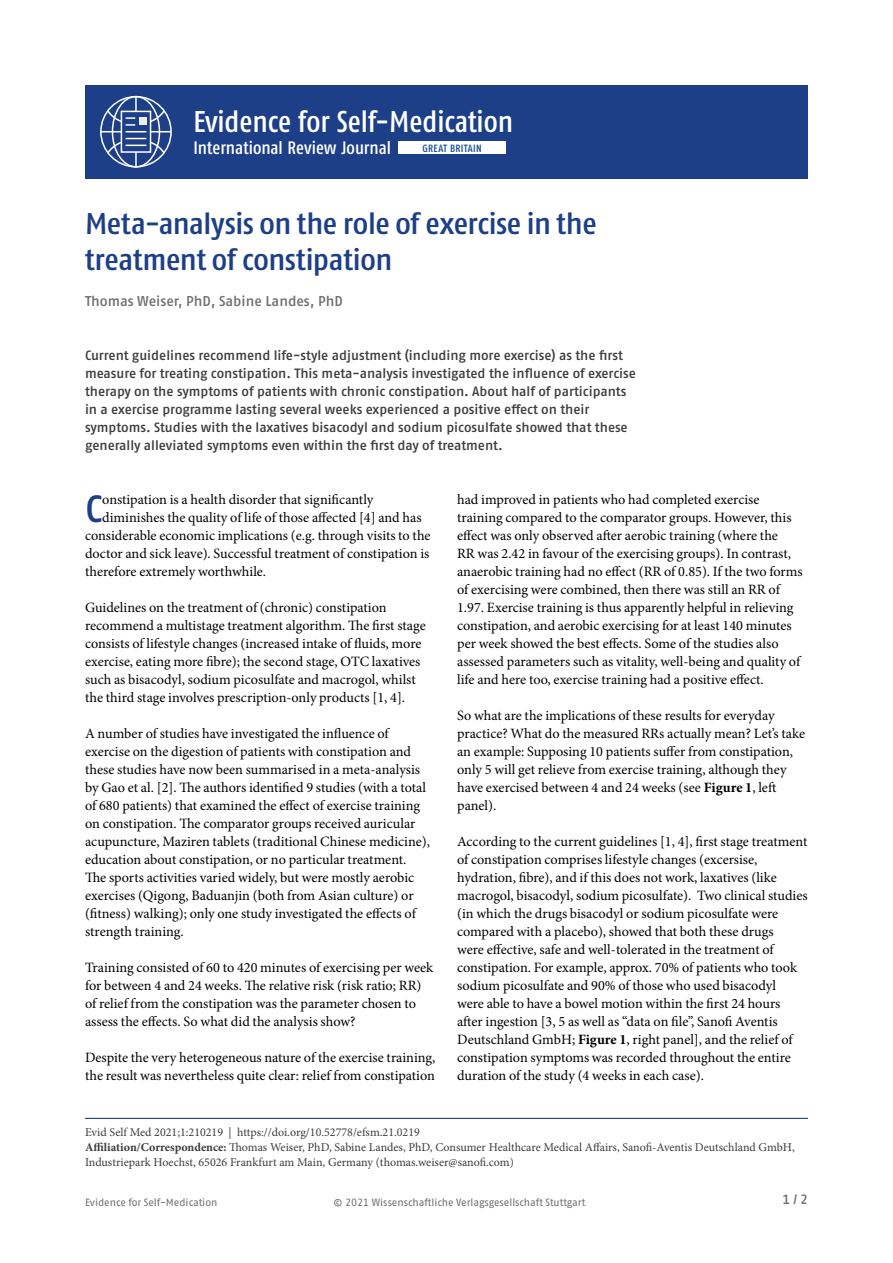
<style>
.page{position:relative;width:893px;height:1263px;background:#fff}
.page>*{position:absolute;margin:0;border:0;box-sizing:border-box;transform-origin:0 0}
.t1{font:500 37.8px "Fago Pro";color:#1d3f87}
.t2{font:500 condensed 30px/36px "Fago Pro";letter-spacing:-.01em;color:#1d3f87;scale:1.1 1}
.t3{font:500 condensed 30px "Fago Pro";color:#fff}
.t4{font:500 condensed 18px "Fago Pro";color:#fff}
.t5{font:14.25px/18px "Minion Pro";color:#000}
.t6{font:500 14.25px "Fago Pro";color:#706f6f}
.t7{font:500 13.5px/18px "Fago Pro";letter-spacing:-.005em;color:#3c3c3b}
.t8{font:500 13.5px "Fago Pro";color:#706f6f}
.t9{font:12px/15px "Minion Pro";color:#3c3c3b}
.t10{font:10.5px "Fago Pro";letter-spacing:-.005em;color:#706f6f}
.t11{font:500 condensed 10.5px "Fago Pro";letter-spacing:.025em;color:#0e468f}
.s1{font-weight:700}
</style>
<div class="page">
<hr style="left:85px;top:1118px;width:723px;height:1px;background:#1d3f87">
<div style="left:85px;top:85px;width:723px;height:94px;background:#1d3f87"></div>
<div style="left:100px;top:96px;width:72px;height:72px;border:2px solid #fff;border-radius:50%"></div>
<div style="left:112px;top:96px;width:48px;height:72px;border:2px solid #fff;border-radius:50%"></div>
<hr style="left:100px;top:131px;width:71px;height:1px;background:#fff">
<hr style="left:135px;top:96px;width:2px;height:72px;background:#fff">
<svg style="left:121px;top:132px;width:30px;height:6px"></svg>
<svg style="left:106px;top:138px;width:60px;height:17px"></svg>
<svg style="left:106px;top:109px;width:60px;height:23px"></svg>
<div style="left:398px;top:141px;width:107px;height:13px;background:#fff"></div>
<h2 class="t3" style="left:193px;top:103px;width:321px">Evidence for Self-Medication</h2>
<p class="t4" style="left:193px;top:137px;width:199px">International Review Journal</p>
<p class="t11" style="left:422px;top:142px;width:61px">GREAT BRITAIN</p>
<h2 class="t2" style="left:85px;top:206px;width:467px">Meta-analysis on the role of exercise in the treatment of constipation</h2>
<p class="t6" style="left:85px;top:292px;width:260px">Thomas Weiser, PhD, Sabine Landes, PhD</p>
<p class="t7" style="left:85px;top:346px;width:552px">Current guidelines recommend life-style adjustment (including more exercise) as the first measure for treating constipation. This meta-analysis investigated the influence of exercise therapy on the symptoms of patients with chronic constipation. About half of participants in a exercise programme lasting several weeks experienced a positive effect on their symptoms. Studies with the laxatives bisacodyl and sodium picosulfate showed that these generally alleviated symptoms even within the first day of treatment.</p>
<h1 class="t1" style="left:85px;top:486px;width:19px">C</h1>
<p class="t5" style="left:102px;top:491px;width:273px">onstipation is a health disorder that significantly</p>
<p class="t5" style="left:102px;top:509px;width:321px">diminishes the quality of life of those affected [4] and has</p>
<p class="t5" style="left:85px;top:527px;width:347px">considerable economic implications (e.g. through visits to the</p>
<p class="t5" style="left:85px;top:545px;width:346px">doctor and sick leave). Successful treatment of constipation is</p>
<p class="t5" style="left:85px;top:563px;width:183px">therefore extremely worthwhile.</p>
<p class="t5" style="left:85px;top:599px;width:342px">Guidelines on the treatment of (chronic) constipation recommend a multistage treatment algorithm. The first stage consists of lifestyle changes (increased intake of fluids, more exercise, eating more fibre); the second stage, OTC laxatives such as bisacodyl, sodium picosulfate and macrogol, whilst the third stage involves prescription-only products [1, 4].</p>
<p class="t5" style="left:85px;top:724px;width:346px">A number of studies have investigated the influence of exercise on the digestion of patients with constipation and these studies have now been summarised in a meta-analysis by Gao et al. [2]. The authors identified 9 studies (with a total of 680 patients) that examined the effect of exercise training on constipation. The comparator groups received auricular acupuncture, Maziren tablets (traditional Chinese medicine), education about constipation, or no particular treatment.<br>The sports activities varied widely, but were mostly aerobic exercises (Qigong, Baduanjin (both from Asian culture) or (fitness) walking); only one study investigated the effects of strength training.</p>
<p class="t5" style="left:85px;top:958px;width:350px">Training consisted of 60 to 420 minutes of exercising per week for between 4 and 24 weeks. The relative risk (risk ratio; RR) of relief from the constipation was the parameter chosen to assess the effects. So what did the analysis show?</p>
<p class="t5" style="left:85px;top:1048px;width:352px">Despite the very heterogeneous nature of the exercise training, the result was nevertheless quite clear: relief from constipation</p>
<p class="t5" style="left:457px;top:490px;width:347px">had improved in patients who had completed exercise training compared to the comparator groups. However, this effect was only observed after aerobic training (where the<br>RR was 2.42 in favour of the exercising groups). In contrast, anaerobic training had no effect (RR of 0.85). If the two forms of exercising were combined, then there was still an RR of 1.97. Exercise training is thus apparently helpful in relieving constipation, and aerobic exercising for at least 140 minutes per week showed the best effects. Some of the studies also assessed parameters such as vitality, well-being and quality of life and here too, exercise training had a positive effect.</p>
<p class="t5" style="left:457px;top:706px;width:350px">So what are the implications of these results for everyday practice? What do the measured RRs actually mean? Let’s take an example: Supposing 10 patients suffer from constipation, only 5 will get relieve from exercise training, although they have exercised between 4 and 24 weeks (see <span class="s1">Figure 1</span>, left panel).</p>
<p class="t5" style="left:457px;top:832px;width:352px">According to the current guidelines [1, 4], first stage treatment of constipation comprises lifestyle changes (excersise, hydration, fibre), and if this does not work, laxatives (like macrogol, bisacodyl, sodium picosulfate). Two clinical studies (in which the drugs bisacodyl or sodium picosulfate were compared with a placebo), showed that both these drugs<br>were effective, safe and well-tolerated in the treatment of constipation. For example, approx. 70% of patients who took sodium picosulfate and 90% of those who used bisacodyl<br>were able to have a bowel motion within the first 24 hours after ingestion [3, 5 as well as “data on file”, Sanofi Aventis Deutschland GmbH; <span class="s1">Figure 1</span>, right panel], and the relief of constipation symptoms was recorded throughout the entire duration of the study (4 weeks in each case).</p>
<p class="t9" style="left:85px;top:1125px;width:711px">Evid Self Med 2021;1:210219 | https://doi.org/10.52778/efsm.21.0219<br><span class="s1">Affiliation/Correspondence:</span> Thomas Weiser, PhD, Sabine Landes, PhD, Consumer Healthcare Medical Affairs, Sanofi-Aventis Deutschland GmbH,<br>Industriepark Hoechst, 65026 Frankfurt am Main, Germany (thomas.weiser@sanofi.com)</p>
<p class="t10" style="left:85px;top:1196px;width:134px">Evidence for Self-Medication</p>
<p class="t10" style="left:334px;top:1196px;width:253px">© 2021 Wissenschaftliche Verlagsgesellschaft Stuttgart</p>
<p class="t8" style="left:782px;top:1191px;width:27px">1 / 2</p>
</div>
